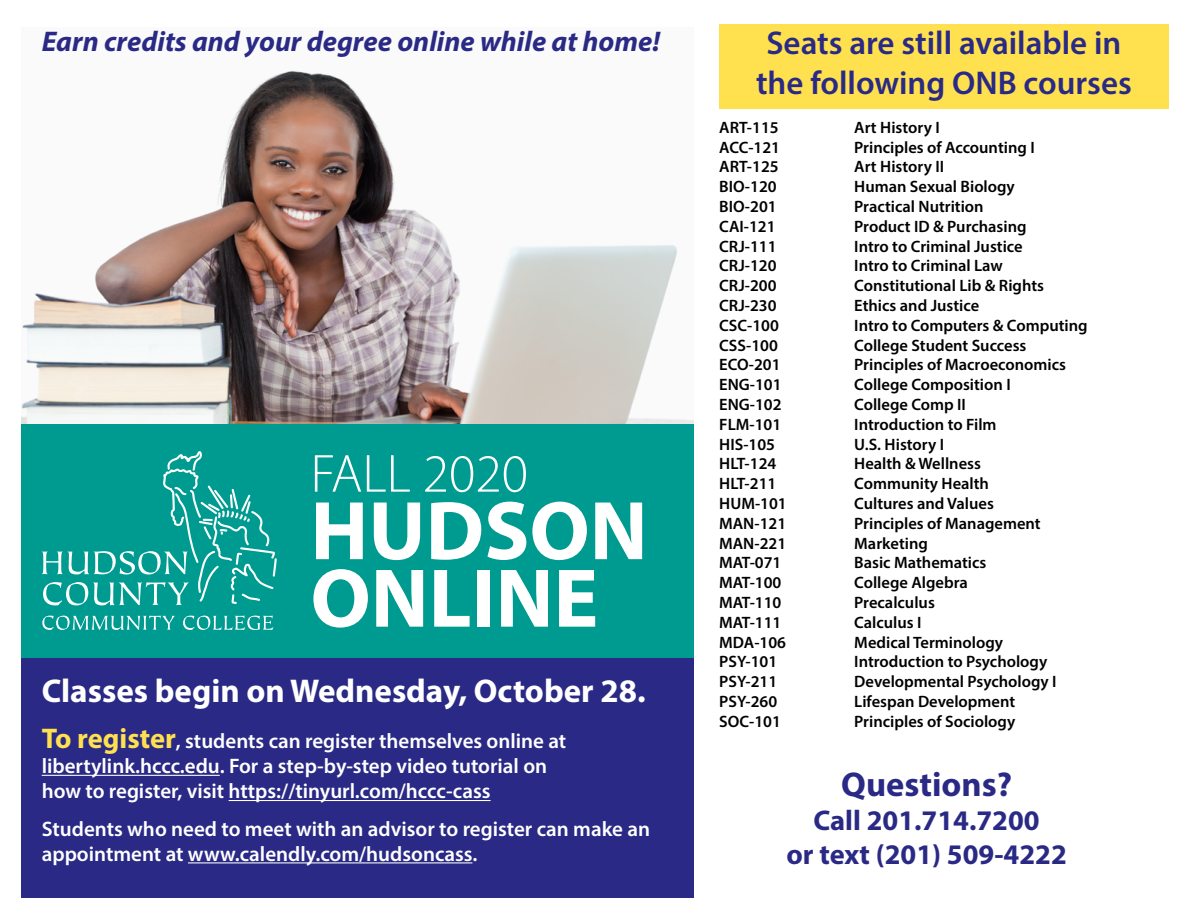
<style>
.page{position:relative;width:1188px;height:918px;background:#fff}
.page>*{position:absolute;margin:0;border:0;box-sizing:border-box;transform-origin:0 0}
.t1{font:700 84px "Myriad Pro";color:#fff}
.t2{font:300 54px "Myriad Pro";color:#fff}
.t3{font:700 34.5px "Myriad Pro";color:#2a2a86}
.t4{font:600 33px "Myriad Pro";color:#2a2a86}
.t5{font:700 33px "Myriad Pro";color:#fff}
.t6{font:italic 700 28.5px "Myriad Pro";color:#2a2a86}
.t7{font:700 28.5px "Myriad Pro";color:#2a2a86}
.t8{font:600 21px/25.2px "Myriad Pro";color:#fff}
.t9{font:600 16.5px "Myriad Pro";color:#000}
.s1{font-weight:700;font-size:28.5px;color:#ffe14f}
</style>
<div class="page">
<img style="left:21px;top:70px;width:672px;height:354px">
<div style="left:719px;top:24px;width:450px;height:84px;background:#ffe14f"></div>
<div style="left:21px;top:648px;width:672px;height:249px;background:#2a2a86"></div>
<hr style="left:42px;top:775px;width:178px;height:1px;background:#fff">
<hr style="left:229px;top:800px;width:262px;height:1px;background:#fff">
<hr style="left:188px;top:862px;width:284px;height:1px;background:#fff">
<div style="left:21px;top:424px;width:672px;height:233px;background:#009b90"></div>
<svg style="left:42px;top:616px;width:133px;height:14px"></svg>
<svg style="left:183px;top:616px;width:90px;height:14px"></svg>
<svg style="left:42px;top:451px;width:235px;height:154px"></svg>
<p class="t6" style="left:42px;top:23px;width:620px">Earn credits and your degree online while at home!</p>
<p class="t2" style="left:310px;top:441px;width:219px">FALL 2020</p>
<p class="t1" style="left:310px;top:476px;width:339px">HUDSON</p>
<p class="t1" style="left:310px;top:544px;width:289px">ONLINE</p>
<p class="t5" style="left:42px;top:669px;width:605px">Classes begin on Wednesday, October 28.</p>
<p class="t8" style="left:42px;top:728px;width:526px"><span class="s1">To register</span>, students can register themselves online at</p>
<p class="t8" style="left:42px;top:753px;width:507px">libertylink.hccc.edu. For a step-by-step video tutorial on</p>
<p class="t8" style="left:42px;top:778px;width:450px">how to register, visit https://tinyurl.com/hccc-cass</p>
<p class="t8" style="left:42px;top:815px;width:610px">Students who need to meet with an advisor to register can make an appointment at www.calendly.com/hudsoncass.</p>
<p class="t4" style="left:766px;top:22px;width:357px">Seats are still available in</p>
<p class="t4" style="left:756px;top:62px;width:377px">the following ONB courses</p>
<p class="t9" style="left:719px;top:117px;width:61px">ART-115</p>
<p class="t9" style="left:854px;top:117px;width:87px">Art History I</p>
<p class="t9" style="left:719px;top:137px;width:62px">ACC-121</p>
<p class="t9" style="left:854px;top:137px;width:182px">Principles of Accounting I</p>
<p class="t9" style="left:719px;top:156px;width:61px">ART-125</p>
<p class="t9" style="left:854px;top:156px;width:91px">Art History II</p>
<p class="t9" style="left:719px;top:176px;width:59px">BIO-120</p>
<p class="t9" style="left:854px;top:176px;width:162px">Human Sexual Biology</p>
<p class="t9" style="left:719px;top:196px;width:59px">BIO-201</p>
<p class="t9" style="left:854px;top:196px;width:131px">Practical Nutrition</p>
<p class="t9" style="left:719px;top:216px;width:58px">CAI-121</p>
<p class="t9" style="left:854px;top:216px;width:174px">Product ID &amp; Purchasing</p>
<p class="t9" style="left:719px;top:236px;width:59px">CRJ-111</p>
<p class="t9" style="left:854px;top:236px;width:170px">Intro to Criminal Justice</p>
<p class="t9" style="left:719px;top:255px;width:59px">CRJ-120</p>
<p class="t9" style="left:854px;top:255px;width:150px">Intro to Criminal Law</p>
<p class="t9" style="left:719px;top:275px;width:59px">CRJ-200</p>
<p class="t9" style="left:854px;top:275px;width:191px">Constitutional Lib &amp; Rights</p>
<p class="t9" style="left:719px;top:295px;width:59px">CRJ-230</p>
<p class="t9" style="left:854px;top:295px;width:126px">Ethics and Justice</p>
<p class="t9" style="left:719px;top:315px;width:61px">CSC-100</p>
<p class="t9" style="left:854px;top:315px;width:235px">Intro to Computers &amp; Computing</p>
<p class="t9" style="left:719px;top:335px;width:60px">CSS-100</p>
<p class="t9" style="left:854px;top:335px;width:174px">College Student Success</p>
<p class="t9" style="left:719px;top:354px;width:63px">ECO-201</p>
<p class="t9" style="left:854px;top:354px;width:213px">Principles of Macroeconomics</p>
<p class="t9" style="left:719px;top:374px;width:64px">ENG-101</p>
<p class="t9" style="left:854px;top:374px;width:158px">College Composition I</p>
<p class="t9" style="left:719px;top:394px;width:64px">ENG-102</p>
<p class="t9" style="left:854px;top:394px;width:113px">College Comp II</p>
<p class="t9" style="left:719px;top:414px;width:63px">FLM-101</p>
<p class="t9" style="left:854px;top:414px;width:144px">Introduction to Film</p>
<p class="t9" style="left:719px;top:434px;width:57px">HIS-105</p>
<p class="t9" style="left:854px;top:434px;width:91px">U.S. History I</p>
<p class="t9" style="left:719px;top:453px;width:59px">HLT-124</p>
<p class="t9" style="left:854px;top:453px;width:128px">Health &amp; Wellness</p>
<p class="t9" style="left:719px;top:473px;width:59px">HLT-211</p>
<p class="t9" style="left:854px;top:473px;width:136px">Community Health</p>
<p class="t9" style="left:719px;top:493px;width:69px">HUM-101</p>
<p class="t9" style="left:854px;top:493px;width:141px">Cultures and Values</p>
<p class="t9" style="left:719px;top:513px;width:68px">MAN-121</p>
<p class="t9" style="left:854px;top:513px;width:188px">Principles of Management</p>
<p class="t9" style="left:719px;top:533px;width:68px">MAN-221</p>
<p class="t9" style="left:854px;top:533px;width:75px">Marketing</p>
<p class="t9" style="left:719px;top:552px;width:64px">MAT-071</p>
<p class="t9" style="left:854px;top:552px;width:134px">Basic Mathematics</p>
<p class="t9" style="left:719px;top:572px;width:64px">MAT-100</p>
<p class="t9" style="left:854px;top:572px;width:115px">College Algebra</p>
<p class="t9" style="left:719px;top:592px;width:64px">MAT-110</p>
<p class="t9" style="left:854px;top:592px;width:82px">Precalculus</p>
<p class="t9" style="left:719px;top:612px;width:64px">MAT-111</p>
<p class="t9" style="left:854px;top:612px;width:69px">Calculus I</p>
<p class="t9" style="left:719px;top:632px;width:68px">MDA-106</p>
<p class="t9" style="left:854px;top:632px;width:150px">Medical Terminology</p>
<p class="t9" style="left:719px;top:651px;width:60px">PSY-101</p>
<p class="t9" style="left:854px;top:651px;width:195px">Introduction to Psychology</p>
<p class="t9" style="left:719px;top:671px;width:60px">PSY-211</p>
<p class="t9" style="left:854px;top:671px;width:204px">Developmental Psychology I</p>
<p class="t9" style="left:719px;top:691px;width:60px">PSY-260</p>
<p class="t9" style="left:854px;top:691px;width:162px">Lifespan Development</p>
<p class="t9" style="left:719px;top:711px;width:63px">SOC-101</p>
<p class="t9" style="left:854px;top:711px;width:163px">Principles of Sociology</p>
<p class="t3" style="left:841px;top:762px;width:172px">Questions?</p>
<p class="t7" style="left:814px;top:802px;width:228px">Call 201.714.7200</p>
<p class="t7" style="left:786px;top:836px;width:282px">or text (201) 509-4222</p>
</div>
